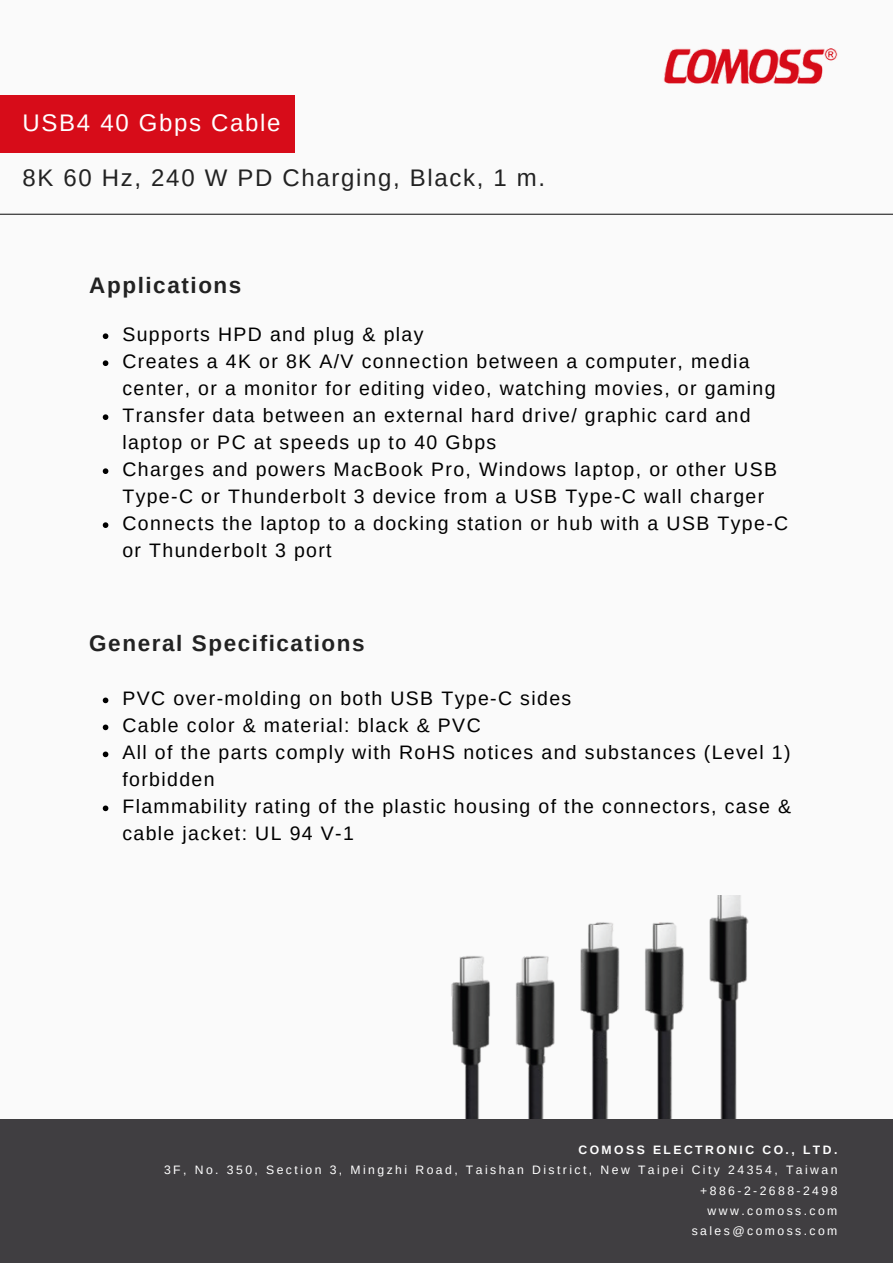
<style>
.page{position:relative;width:893px;height:1264px;background:#fff}
.page>*{position:absolute;margin:0;border:0;box-sizing:border-box;transform-origin:0 0}
.t1{font:24px "Arimo";letter-spacing:.07em;color:#222}
.t2{font:24px "Arimo";letter-spacing:.07em;color:#fff}
.t3{font:700 22.5px "Arimo";letter-spacing:.07em;color:#222}
.t4{font:19.5px/27px "Arimo";letter-spacing:.07em;color:#000}
.t5{font:12.15px/20.2px "Arimo";letter-spacing:.2em;color:#fff;text-align:right}
.t6{font:700 12.15px "Arimo";letter-spacing:.2em;color:#fff}
</style>
<div class="page">
<div style="left:0;top:0;width:892px;height:1262px;background:#fafafa"></div>
<div style="left:0;top:95px;width:295px;height:57px;background:#d70c19"></div>
<hr style="left:0;top:214px;width:892px;height:1px;background:#222">
<img style="left:663px;top:48px;width:174px;height:36px">
<img style="left:451px;top:895px;width:298px;height:223px">
<svg style="left:103px;top:697px;width:5px;height:6px"></svg>
<svg style="left:103px;top:724px;width:5px;height:6px"></svg>
<svg style="left:103px;top:751px;width:5px;height:6px"></svg>
<svg style="left:103px;top:805px;width:5px;height:6px"></svg>
<svg style="left:103px;top:333px;width:5px;height:6px"></svg>
<svg style="left:103px;top:360px;width:5px;height:6px"></svg>
<svg style="left:103px;top:414px;width:5px;height:6px"></svg>
<svg style="left:103px;top:468px;width:5px;height:6px"></svg>
<svg style="left:103px;top:522px;width:5px;height:6px"></svg>
<div style="left:0;top:1118px;width:892px;height:144px;background:#403e41"></div>
<p class="t2" style="left:23px;top:109px;width:259px">USB4 40 Gbps Cable</p>
<p class="t1" style="left:22px;top:164px;width:524px">8K 60 Hz, 240 W PD Charging, Black, 1 m.</p>
<p class="t3" style="left:89px;top:273px;width:154px">Applications</p>
<p class="t4" style="left:122px;top:321px;width:667px">Supports HPD and plug &amp; play<br>Creates a 4K or 8K A/V connection between a computer, media center, or a monitor for editing video, watching movies, or gaming Transfer data between an external hard drive/ graphic card and laptop or PC at speeds up to 40 Gbps<br>Charges and powers MacBook Pro, Windows laptop, or other USB Type-C or Thunderbolt 3 device from a USB Type-C wall charger Connects the laptop to a docking station or hub with a USB Type-C or Thunderbolt 3 port</p>
<p class="t3" style="left:89px;top:631px;width:277px">General Specifications</p>
<p class="t4" style="left:122px;top:685px;width:670px">PVC over-molding on both USB Type-C sides<br>Cable color &amp; material: black &amp; PVC<br>All of the parts comply with RoHS notices and substances (Level 1) forbidden<br>Flammability rating of the plastic housing of the connectors, case &amp; cable jacket: UL 94 V-1</p>
<p class="t6" style="left:578px;top:1142px;width:260px">COMOSS ELECTRONIC CO., LTD.</p>
<p class="t5" style="left:164px;top:1159px;width:674px">3F, No. 350, Section 3, Mingzhi Road, Taishan District, New Taipei City 24354, Taiwan +886-2-2688-2498<br>www.comoss.com<br>sales@comoss.com</p>
</div>
